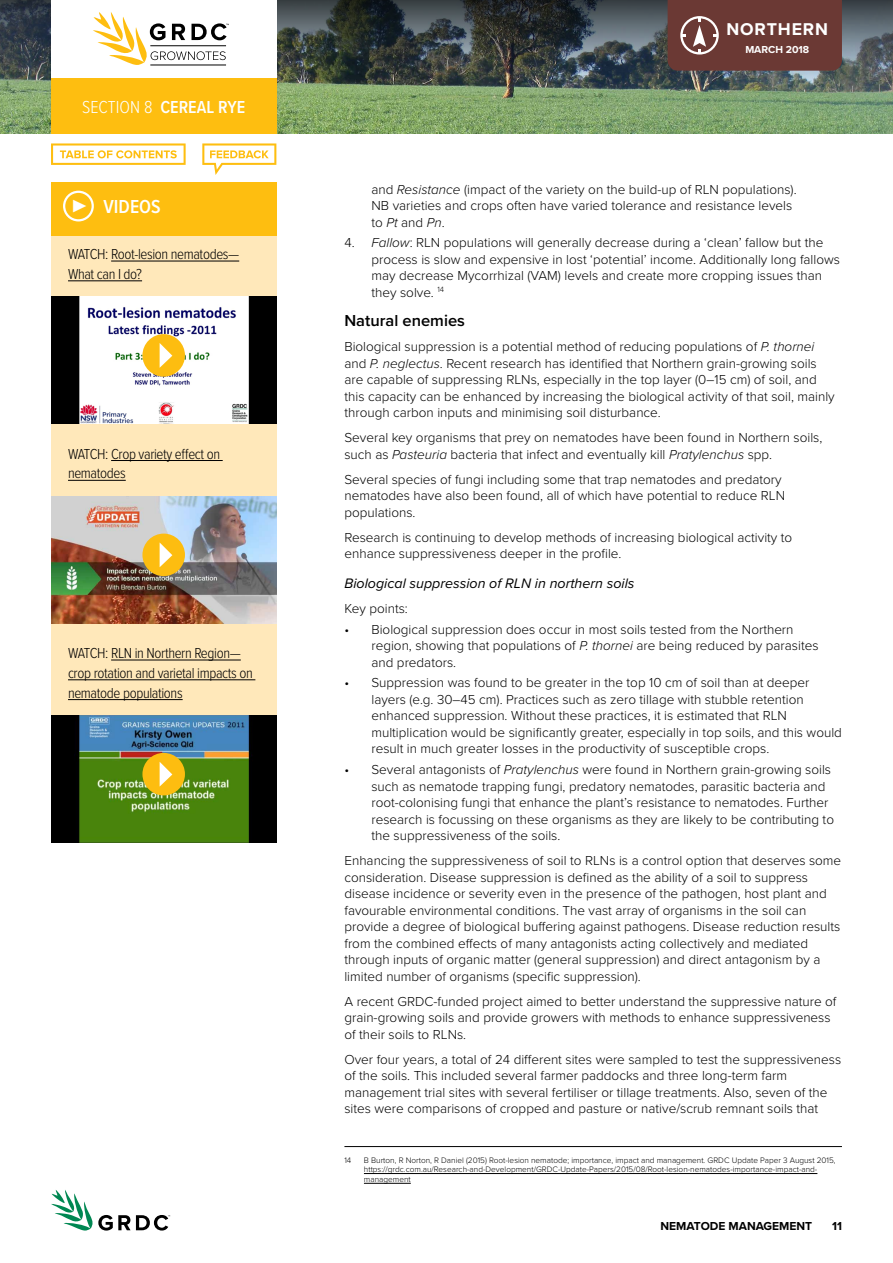
<style>
.page{position:relative;width:893px;height:1263px;background:#fff}
.page>*{position:absolute;margin:0;border:0;box-sizing:border-box;transform-origin:0 0}
.t1{font:600 19.5px "Proxima Nova Cond";color:#fff}
.t2{font:300 18px "Proxima Nova Cond";color:#fff}
.t3{font:600 18px "Proxima Nova Cond";color:#fff}
.t4{font:700 17.7px "Proxima Nova";letter-spacing:.05em;color:#fff}
.t5{font:600 16.5px "Proxima Nova";color:#000}
.t6{font:300 15px/19.8px "Proxima Nova Cond";letter-spacing:-.025em;color:#000}
.t7{font:italic 14.25px "Proxima Nova";color:#000}
.t8{font:300 13.5px/16.5px "Proxima Nova";color:#000}
.t9{font:700 12px "Proxima Nova";color:#000}
.t10{font:700 10.5px "Proxima Nova";color:#fff}
.t11{font:300 8.25px/9.8px "Proxima Nova";color:#000}
.s1{font-weight:600}
.s2{font-family:"Minion Pro";font-weight:700;font-size:27px}
.s3{font-style:italic}
</style>
<div class="page">
<img style="left:0;top:117px;width:893px;height:16px">
<img style="left:0;top:0;width:893px;height:117px">
<svg style="left:51px;top:1190px;width:119px;height:41px"></svg>
<div style="left:51px;top:0;width:225px;height:81px;background:#fff"></div>
<div style="left:51px;top:78px;width:225px;height:55px;background:#febe10"></div>
<div style="left:668px;top:0;width:174px;height:71px;background:#6b3934"></div>
<hr style="left:150px;top:65px;width:76px;height:1px;background:#000">
<svg style="left:93px;top:12px;width:136px;height:53px"></svg>
<hr style="left:344px;top:1146px;width:498px;height:1px;background:#000">
<hr style="left:364px;top:1173px;width:453px;height:1px;background:#000">
<hr style="left:364px;top:1183px;width:47px;height:1px;background:#000">
<div style="left:51px;top:183px;width:225px;height:574px;background:#ffe8ba"></div>
<hr style="left:111px;top:261px;width:128px;height:1px;background:#000">
<hr style="left:68px;top:280px;width:74px;height:1px;background:#000">
<hr style="left:111px;top:460px;width:112px;height:1px;background:#000">
<hr style="left:68px;top:480px;width:58px;height:1px;background:#000">
<hr style="left:111px;top:660px;width:130px;height:1px;background:#000">
<hr style="left:68px;top:679px;width:187px;height:1px;background:#000">
<hr style="left:68px;top:699px;width:115px;height:1px;background:#000">
<div style="left:51px;top:182px;width:225px;height:53px;background:#febe10"></div>
<div style="left:63px;top:191px;width:31px;height:30px;border:2px solid #fff;border-radius:50%"></div>
<img style="left:51px;top:297px;width:225px;height:127px">
<img style="left:51px;top:496px;width:225px;height:127px">
<img style="left:51px;top:716px;width:225px;height:126px">
<div style="left:142px;top:334px;width:43px;height:43px;background:#fdbd10;border-radius:50%"></div>
<svg style="left:160px;top:343px;width:12px;height:25px"></svg>
<div style="left:142px;top:534px;width:43px;height:42px;background:#fdbd10;border-radius:50%"></div>
<svg style="left:160px;top:543px;width:12px;height:24px"></svg>
<div style="left:142px;top:753px;width:43px;height:42px;background:#fdbd10;border-radius:50%"></div>
<svg style="left:160px;top:762px;width:12px;height:24px"></svg>
<svg style="left:51px;top:143px;width:135px;height:22px"></svg>
<svg style="left:202px;top:143px;width:74px;height:32px"></svg>
<h2 class="t2" style="left:82px;top:94px;width:89px">Section 8 <span class="s1">CEREAL</span></h2>
<h2 class="t3" style="left:218px;top:94px;width:10px">RYE</h2>
<h1 class="t1" style="left:71px;top:192px;width:91px"><span class="s2">▶</span> VIDEOS</h1>
<p class="t6" style="left:68px;top:243px;width:173px">WATCH: Root-lesion nematodes—<br>What can I do?</p>
<p class="t6" style="left:68px;top:443px;width:154px">WATCH: Crop variety effect on nematodes</p>
<p class="t6" style="left:68px;top:642px;width:186px">WATCH: RLN in Northern Region— crop rotation and varietal impacts on nematode populations</p>
<h3 class="t4" style="left:726px;top:19px;width:103px">NORTHERN</h3>
<p class="t10" style="left:745px;top:41px;width:65px">MARCH 2018</p>
<p class="t8" style="left:371px;top:180px;width:427px">and <span class="s3">Resistance</span> (impact of the variety on the build-up of RLN populations).<br>NB varieties and crops often have varied tolerance and resistance levels to <span class="s3">Pt</span> and <span class="s3">Pn</span>.</p>
<p class="t8" style="left:371px;top:234px;width:470px;text-indent:-27px">4. <span class="s3">Fallow</span>: RLN populations will generally decrease during a ‘clean’ fallow but the process is slow and expensive in lost ‘potential’ income. Additionally long fallows may decrease Mycorrhizal (VAM) levels and create more cropping issues than they solve. <sup>14</sup></p>
<p class="t5" style="left:344px;top:308px;width:122px">Natural enemies</p>
<p class="t8" style="left:344px;top:338px;width:492px">Biological suppression is a potential method of reducing populations of <span class="s3">P. thornei </span>and <span class="s3">P. neglectus</span>. Recent research has identified that Northern grain-growing soils are capable of suppressing RLNs, especially in the top layer (0–15 cm) of soil, and this capacity can be enhanced by increasing the biological activity of that soil, mainly through carbon inputs and minimising soil disturbance.</p>
<p class="t8" style="left:344px;top:429px;width:479px">Several key organisms that prey on nematodes have been found in Northern soils, such as <span class="s3">Pasteuria</span> bacteria that infect and eventually kill <span class="s3">Pratylenchus</span> spp.</p>
<p class="t8" style="left:344px;top:470px;width:442px">Several species of fungi including some that trap nematodes and predatory nematodes have also been found, all of which have potential to reduce RLN populations.</p>
<p class="t8" style="left:344px;top:528px;width:449px">Research is continuing to develop methods of increasing biological activity to enhance suppressiveness deeper in the profile.</p>
<p class="t7" style="left:344px;top:572px;width:292px">Biological suppression of RLN in northern soils</p>
<p class="t8" style="left:344px;top:599px;width:65px">Key points:</p>
<p class="t8" style="left:371px;top:620px;width:449px;text-indent:-27px">• Biological suppression does occur in most soils tested from the Northern region, showing that populations of <span class="s3">P. thornei</span> are being reduced by parasites and predators.</p>
<p class="t8" style="left:371px;top:674px;width:472px;text-indent:-27px">• Suppression was found to be greater in the top 10 cm of soil than at deeper layers (e.g. 30–45 cm). Practices such as zero tillage with stubble retention enhanced suppression. Without these practices, it is estimated that RLN multiplication would be significantly greater, especially in top soils, and this would result in much greater losses in the productivity of susceptible crops.</p>
<p class="t8" style="left:371px;top:761px;width:464px;text-indent:-27px">• Several antagonists of <span class="s3">Pratylenchus</span> were found in Northern grain-growing soils such as nematode trapping fungi, predatory nematodes, parasitic bacteria and root-colonising fungi that enhance the plant’s resistance to nematodes. Further research is focussing on these organisms as they are likely to be contributing to the suppressiveness of the soils.</p>
<p class="t8" style="left:344px;top:852px;width:498px">Enhancing the suppressiveness of soil to RLNs is a control option that deserves some consideration. Disease suppression is defined as the ability of a soil to suppress disease incidence or severity even in the presence of the pathogen, host plant and favourable environmental conditions. The vast array of organisms in the soil can provide a degree of biological buffering against pathogens. Disease reduction results from the combined effects of many antagonists acting collectively and mediated through inputs of organic matter (general suppression) and direct antagonism by a limited number of organisms (specific suppression).</p>
<p class="t8" style="left:344px;top:992px;width:494px">A recent GRDC-funded project aimed to better understand the suppressive nature of grain-growing soils and provide growers with methods to enhance suppressiveness of their soils to RLNs.</p>
<p class="t8" style="left:344px;top:1050px;width:498px">Over four years, a total of 24 different sites were sampled to test the suppressiveness of the soils. This included several farmer paddocks and three long-term farm management trial sites with several fertiliser or tillage treatments. Also, seven of the sites were comparisons of cropped and pasture or native/scrub remnant soils that</p>
<p class="t11" style="left:344px;top:1154px;width:9px">14</p>
<p class="t11" style="left:364px;top:1154px;width:473px">B Burton, R Norton, R Daniel (2015) Root-lesion nematode; importance, impact and management. GRDC Update Paper 3 August 2015, https://grdc.com.au/Research-and-Development/GRDC-Update-Papers/2015/08/Root-lesion-nematodes-importance-impact-and&shy;management</p>
<p class="t9" style="left:660px;top:1217px;width:153px">NEMATODE MANAGEMENT</p>
<p class="t9" style="left:832px;top:1217px;width:11px">11</p>
</div>
